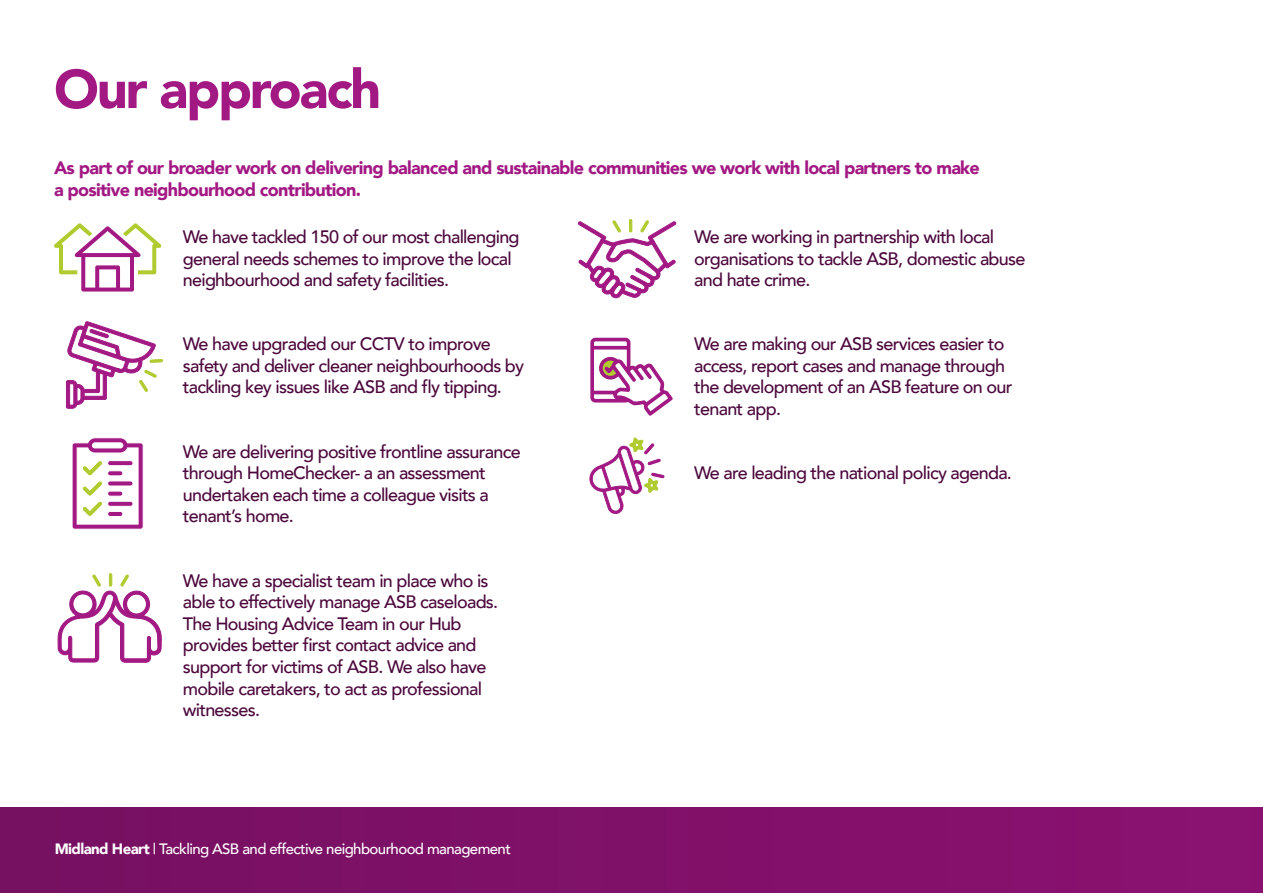
<style>
.page{position:relative;width:1263px;height:893px;background:#fff}
.page>*{position:absolute;margin:0;border:0;box-sizing:border-box;transform-origin:0 0}
.t1{font:900 54px "Avenir";letter-spacing:-.04em;color:#a31984}
.t2{font:500 18px/21.6px "Avenir";letter-spacing:-.04em;color:#4c083c}
.t3{font:900 18px/21.6px "Avenir";letter-spacing:-.04em;color:#a31984}
.t4{font:500 15px "Avenir";letter-spacing:-.04em;color:#fff}
.s1{font-weight:900}
</style>
<div class="page">
<svg style="left:54px;top:223px;width:107px;height:69px"></svg>
<svg style="left:72px;top:437px;width:72px;height:93px"></svg>
<div style="left:108px;top:461px;width:25px;height:5px;background:#a31984;border-radius:3px"></div>
<div style="left:107px;top:460px;width:26px;height:6px;border:1px solid #fff;border-radius:3px"></div>
<div style="left:108px;top:471px;width:15px;height:5px;background:#a31984;border-radius:3px"></div>
<div style="left:107px;top:471px;width:16px;height:5px;border:1px solid #fff;border-radius:3px"></div>
<div style="left:108px;top:481px;width:25px;height:5px;background:#a31984;border-radius:3px"></div>
<div style="left:107px;top:481px;width:26px;height:5px;border:1px solid #fff;border-radius:3px"></div>
<div style="left:108px;top:491px;width:15px;height:5px;background:#a31984;border-radius:3px"></div>
<div style="left:107px;top:491px;width:16px;height:5px;border:1px solid #fff;border-radius:3px"></div>
<div style="left:108px;top:501px;width:25px;height:5px;background:#a31984;border-radius:3px"></div>
<div style="left:107px;top:501px;width:26px;height:5px;border:1px solid #fff;border-radius:3px"></div>
<div style="left:108px;top:511px;width:15px;height:5px;background:#a31984;border-radius:3px"></div>
<div style="left:107px;top:511px;width:16px;height:6px;border:1px solid #fff;border-radius:3px"></div>
<svg style="left:590px;top:337px;width:83px;height:79px"></svg>
<svg style="left:589px;top:437px;width:76px;height:77px"></svg>
<svg style="left:578px;top:219px;width:99px;height:80px"></svg>
<svg style="left:66px;top:321px;width:97px;height:88px"></svg>
<svg style="left:57px;top:573px;width:105px;height:90px"></svg>
<div style="left:0;top:807px;width:1263px;height:86px;background:#801169"></div>
<p class="t1" style="left:54px;top:43px;width:329px">Our approach</p>
<p class="t3" style="left:54px;top:157px;width:927px">As part of our broader work on delivering balanced and sustainable communities we work with local partners to make a positive neighbourhood contribution.</p>
<p class="t2" style="left:183px;top:225px;width:338px">We have tackled 150 of our most challenging general needs schemes to improve the local neighbourhood and safety facilities.</p>
<p class="t2" style="left:694px;top:225px;width:333px">We are working in partnership with local organisations to tackle ASB, domestic abuse and hate crime.</p>
<p class="t2" style="left:183px;top:332px;width:343px">We have upgraded our CCTV to improve safety and deliver cleaner neighbourhoods by tackling key issues like ASB and fly tipping.</p>
<p class="t2" style="left:183px;top:440px;width:339px">We are delivering positive frontline assurance through HomeChecker- a an assessment undertaken each time a colleague visits a tenant’s home.</p>
<p class="t2" style="left:183px;top:568px;width:317px">We have a specialist team in place who is able to effectively manage ASB caseloads.<br>The Housing Advice Team in our Hub provides better first contact advice and support for victims of ASB. We also have mobile caretakers, to act as professional witnesses.</p>
<p class="t4" style="left:55px;top:836px;width:458px"><span class="s1">Midland Heart</span> | Tackling ASB and effective neighbourhood management</p>
<p class="t2" style="left:694px;top:332px;width:320px">We are making our ASB services easier to access, report cases and manage through the development of an ASB feature on our tenant app.</p>
<p class="t2" style="left:694px;top:461px;width:319px">We are leading the national policy agenda.</p>
</div>
